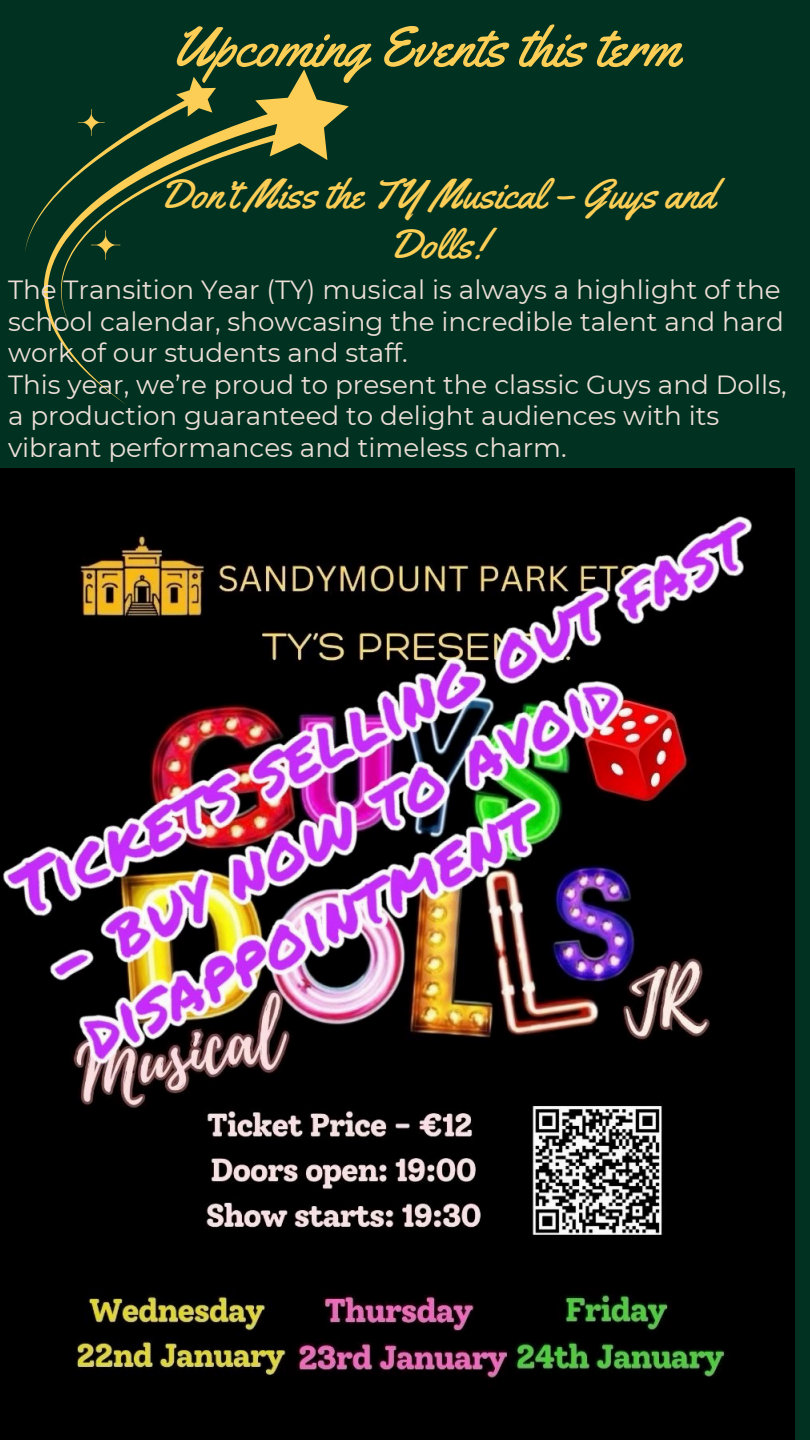
<style>
.page{position:relative;width:810px;height:1440px;background:#013120}
.page>*{position:absolute;margin:0;border:0;box-sizing:border-box;transform-origin:0 0}
.t1{font:56.2px "Yellowtail";color:#fcce56}
.t2{font:41.2px/49.5px "Yellowtail";color:#fcce56;text-align:center}
.t3{font:26.2px/31.5px "Montserrat";color:#eddfd8;text-align:justify}
</style>
<div class="page">
<img style="left:0;top:469px;width:794px;height:971px">
<svg style="left:44px;top:69px;width:305px;height:335px"></svg>
<svg style="left:25px;top:77px;width:191px;height:183px"></svg>
<h1 class="t1" style="left:172px;top:11px;width:509px">Upcoming Events this term</h1>
<p class="t2" style="left:159px;top:170px;width:557px">Don’t Miss the TY Musical – Guys and<br>Dolls!</p>
<h2 class="t3" style="left:8px;top:274px;width:777px">The Transition Year (TY) musical is always a highlight of the school calendar, showcasing the incredible talent and hard work of our students and staff.</h2>
<p class="t3" style="left:8px;top:368px;width:780px;text-align:left">This year, we’re proud to present the classic Guys and Dolls, a production guaranteed to delight audiences with its vibrant performances and timeless charm.</p>
</div>
